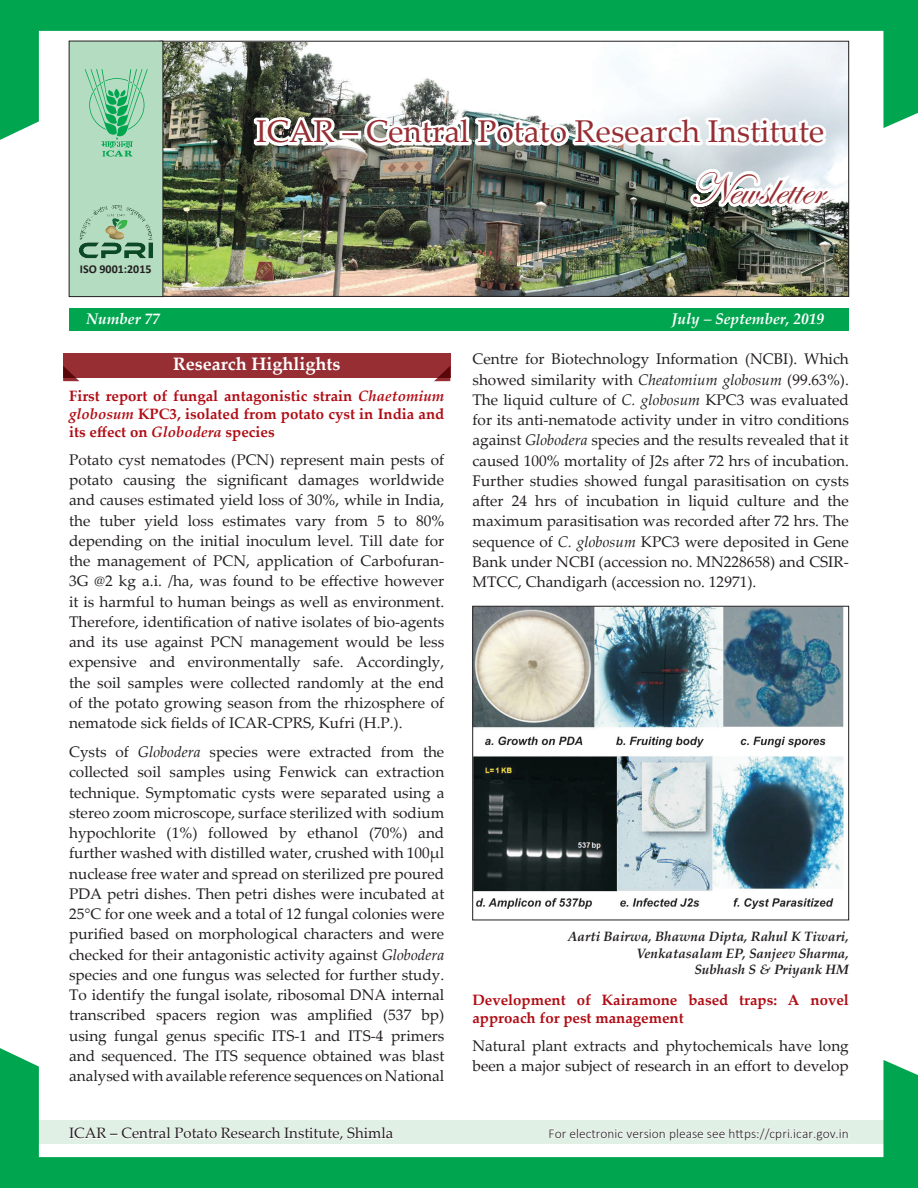
<style>
.page{position:relative;width:918px;height:1188px;background:#fff}
.page>*{position:absolute;margin:0;border:0;box-sizing:border-box;transform-origin:0 0}
.Para_Normal{font:45px "Edwardian Script ITC";color:#962e33}
.Para_Normal-2{font:31.5px "Palatino Linotype";color:#962e33}
.Para_Normal-3{font:700 18px "Palatino Linotype";color:#fff}
.Para_Normal-4{font:15.3px/20.2px "Palatino Linotype";color:#231f20;text-align:justify}
.Para_Normal-5{font:italic 700 15.3px "Palatino Linotype";color:#fff}
.head2{font:700 15px/18px "Palatino Linotype";color:#b00d15}
.Para_Normal-6{font:15px "Palatino Linotype";color:#231f20}
.Para_right_Bold_Ital{font:italic 700 13.5px/16.2px "Palatino Linotype";color:#231f20;text-align:right}
.Para_Normal-7{font:300 13.5px "Calibri";color:#231f20}
.t1{font:700 12px "Calibri";color:#231f20}
.s1{font-style:italic}
</style>
<div class="page">
<img style="left:163px;top:140px;width:684px;height:155px">
<svg style="left:0;top:0;width:918px;height:140px"></svg>
<svg style="left:0;top:1048px;width:918px;height:140px"></svg>
<div style="left:69px;top:309px;width:780px;height:22px;background:#00a54f"></div>
<svg style="left:248px;top:113px;width:92px;height:44px"></svg>
<div style="left:339px;top:131px;width:22px;height:8px;border:6px solid #fff"></div>
<img style="left:359px;top:60px;width:477px;height:206px">
<svg style="left:69px;top:1127px;width:325px;height:15px"></svg>
<svg style="left:549px;top:1127px;width:300px;height:14px"></svg>
<div style="left:63px;top:353px;width:387px;height:24px;background:#962e33"></div>
<svg style="left:63px;top:366px;width:16px;height:15px"></svg>
<svg style="left:434px;top:366px;width:16px;height:15px"></svg>
<div style="left:69px;top:41px;width:94px;height:256px;background:#b3dcc0"></div>
<svg style="left:85px;top:69px;width:63px;height:88px"></svg>
<img style="left:79px;top:205px;width:74px;height:54px">
<img style="left:475px;top:608px;width:369px;height:300px">
<div style="left:473px;top:606px;width:376px;height:314px;border:1px solid #231f20"></div>
<p class="t1" style="left:80px;top:261px;width:73px">ISO 9001:2015</p>
<p class="Para_Normal-2" style="left:256px;top:109px;width:570px">ICAR – Central Potato Research Institute</p>
<p class="Para_Normal" style="left:689px;top:165px;width:136px">Newsletter</p>
<p class="Para_Normal-5" style="left:86px;top:308px;width:75px">Number 77</p>
<p class="Para_Normal-5" style="left:672px;top:308px;width:154px">July – September, 2019</p>
<p class="Para_Normal-3" style="left:173px;top:351px;width:169px">Research Highlights</p>
<p class="head2" style="left:69px;top:386px;width:377px;text-align:justify">First report of fungal antagonistic strain <span class="s1">Chaetomium globosum</span> KPC3, isolated from potato cyst in India and its effect on <span class="s1">Globodera</span> species</p>
<p class="Para_Normal-4" style="left:69px;top:449px;width:377px">Potato cyst nematodes (PCN) represent main pests of potato causing the significant damages worldwide and causes estimated yield loss of 30%, while in India, the tuber yield loss estimates vary from 5 to 80% depending on the initial inoculum level. Till date for the management of PCN, application of Carbofuran-3G @2 kg a.i. /ha, was found to be effective however it is harmful to human beings as well as environment.<br>Therefore, identification of native isolates of bio-agents and its use against PCN management would be less expensive and environmentally safe. Accordingly, the soil samples were collected randomly at the end of the potato growing season from the rhizosphere of nematode sick fields of ICAR-CPRS, Kufri (H.P.).</p>
<p class="Para_Normal-4" style="left:69px;top:741px;width:377px">Cysts of <span class="s1">Globodera</span> species were extracted from the collected soil samples using Fenwick can extraction technique. Symptomatic cysts were separated using a stereo zoom microscope, surface sterilized with sodium hypochlorite (1%) followed by ethanol (70%) and further washed with distilled water, crushed with 100µl nuclease free water and spread on sterilized pre poured PDA petri dishes. Then petri dishes were incubated at 25°C for one week and a total of 12 fungal colonies were purified based on morphological characters and were checked for their antagonistic activity against <span class="s1">Globodera </span>species and one fungus was selected for further study.<br>To identify the fungal isolate, ribosomal DNA internal transcribed spacers region was amplified (537 bp) using fungal genus specific ITS-1 and ITS-4 primers and sequenced. The ITS sequence obtained was blast analysed with available reference sequences on National</p>
<p class="Para_Normal-4" style="left:472px;top:349px;width:378px">Centre for Biotechnology Information (NCBI). Which showed similarity with <span class="s1">Cheatomium globosum</span> (99.63%).<br>The liquid culture of <span class="s1">C. globosum</span> KPC3 was evaluated for its anti-nematode activity under in vitro conditions against <span class="s1">Globodera</span> species and the results revealed that it caused 100% mortality of J2s after 72 hrs of incubation.<br>Further studies showed fungal parasitisation on cysts after 24 hrs of incubation in liquid culture and the maximum parasitisation was recorded after 72 hrs. The sequence of <span class="s1">C. globosum</span> KPC3 were deposited in Gene Bank under NCBI (accession no. MN228658) and CSIR-MTCC, Chandigarh (accession no. 12971).</p>
<p class="Para_right_Bold_Ital" style="left:568px;top:928px;width:282px">Aarti Bairwa, Bhawna Dipta, Rahul K Tiwari,<br>Venkatasalam EP, Sanjeev Sharma,<br>Subhash S &amp; Priyank HM</p>
<p class="head2" style="left:472px;top:991px;width:378px">Development of Kairamone based traps: A novel approach for pest management</p>
<p class="Para_Normal-4" style="left:472px;top:1035px;width:378px">Natural plant extracts and phytochemicals have long been a major subject of research in an effort to develop</p>
<p class="Para_Normal-6" style="left:69px;top:1123px;width:326px">ICAR – Central Potato Research Institute, Shimla</p>
<p class="Para_Normal-7" style="left:548px;top:1125px;width:302px">For electronic version please see https://cpri.icar.gov.in</p>
</div>
